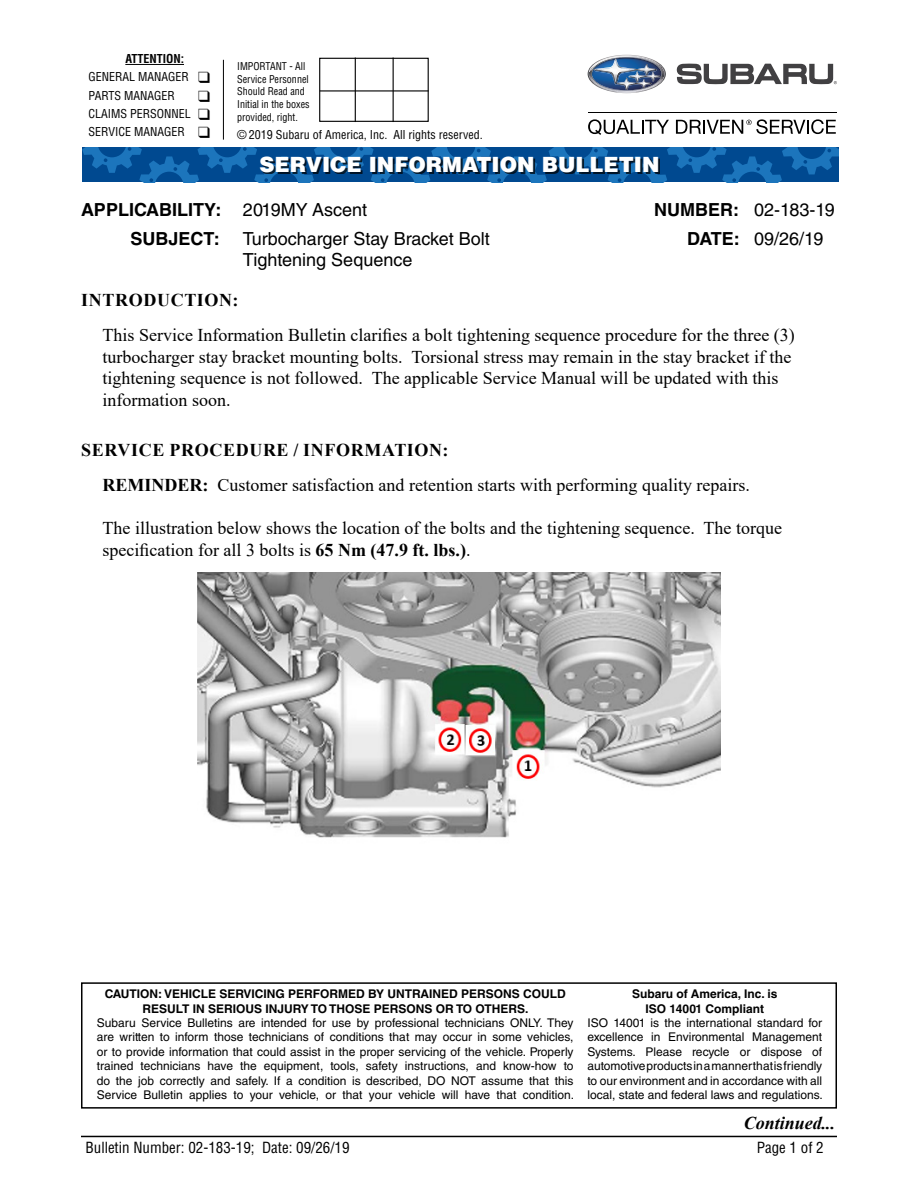
<style>
.page{position:relative;width:918px;height:1188px;background:#fff}
.page>*{position:absolute;margin:0;border:0;box-sizing:border-box;transform-origin:0 0}
.t1{font:900 21px "Helvetica LT Std";color:#fff}
.t2{font:18px/21.6px "Times New Roman";color:#000}
.t3{font:18px/28.3px "Helvetica LT Std";color:#000}
.t4{font:700 18px/28.3px "Helvetica LT Std";color:#000}
.t5{font:700 18px "Times New Roman";letter-spacing:.035em;color:#000}
.t6{font:italic 700 18px "Times New Roman";color:#000}
.t7{font:condensed 15px "Helvetica LT Std";color:#000}
.t8{font:12px/14.4px "Helvetica LT Std";color:#000;text-align:justify}
.t9{font:700 12px/14.4px "Helvetica LT Std";color:#000;text-align:center}
.t10{font:condensed 12px/18.1px "Helvetica LT Std";color:#000}
.t11{font:condensed 10.5px/12.6px "Helvetica LT Std";color:#000;scale:.96 1}
.s1{font-weight:700}
.s2{font-weight:400}
</style>
<div class="page">
<hr style="left:81px;top:1136px;width:756px;height:1px;background:#000">
<div style="left:81px;top:982px;width:756px;height:127px;border:2px solid #000"></div>
<img style="left:198px;top:573px;width:522px;height:265px">
<svg style="left:82px;top:147px;width:757px;height:35px;background:#08569d"></svg>
<div style="left:261px;top:158px;width:399px;height:16px;background:#000;opacity:.75"></div>
<div style="left:319px;top:58px;width:110px;height:64px;border:1px solid #000"></div>
<hr style="left:355px;top:58px;width:1px;height:64px;background:#000">
<hr style="left:393px;top:58px;width:1px;height:64px;background:#000">
<hr style="left:320px;top:90px;width:109px;height:2px;background:#000">
<hr style="left:125px;top:64px;width:59px;height:1px;background:#000">
<hr style="left:223px;top:60px;width:1px;height:80px;background:#000">
<svg style="left:588px;top:55px;width:78px;height:38px"></svg>
<svg style="left:677px;top:64px;width:160px;height:20px"></svg>
<hr style="left:588px;top:112px;width:249px;height:1px;background:#000">
<svg style="left:588px;top:119px;width:81px;height:16px"></svg>
<svg style="left:676px;top:119px;width:160px;height:15px"></svg>
<p class="t10" style="left:89px;top:50px;width:123px;text-indent:37px"><span class="s1">ATTENTION:<br></span>GENERAL MANAGER ❑<br>PARTS MANAGER</p>
<p class="t10" style="left:89px;top:104px;width:123px">CLAIMS PERSONNEL ❑<br>SERVICE MANAGER ❑</p>
<p class="t11" style="left:237px;top:60px;width:77px">IMPORTANT - All<br>Service Personnel<br>Should Read and<br>Initial in the boxes provided, right.</p>
<p class="t10" style="left:237px;top:126px;width:247px">© 2019 Subaru of America, Inc. All rights reserved.</p>
<h1 class="t1" style="left:259px;top:151px;width:402px">SERVICE INFORMATION BULLETIN</h1>
<h2 class="t4" style="left:130px;top:196px;width:238px;text-indent:-49px">APPLICABILITY: <span class="s2">2019MY Ascent<br></span>SUBJECT:</h2>
<h2 class="t3" style="left:243px;top:228px;width:248px;line-height:21.6px">Turbocharger Stay Bracket Bolt<br>Tightening Sequence</h2>
<h2 class="t3" style="left:687px;top:196px;width:149px;text-indent:-33px"><span class="s1">NUMBER:</span> 02-183-19<br><span class="s1">DATE:</span> 09/26/19</h2>
<h2 class="t5" style="left:81px;top:287px;width:159px">INTRODUCTION:</h2>
<p class="t2" style="left:103px;top:324px;width:694px">This Service Information Bulletin clarifies a bolt tightening sequence procedure for the three (3) turbocharger stay bracket mounting bolts. Torsional stress may remain in the stay bracket if the tightening sequence is not followed. The applicable Service Manual will be updated with this information soon.</p>
<h2 class="t2" style="left:103px;top:432px;width:649px;line-height:35.1px;text-indent:-21px"><span class="s1">SERVICE PROCEDURE / INFORMATION:<br>REMINDER:</span> Customer satisfaction and retention starts with performing quality repairs.</h2>
<h2 class="t2" style="left:103px;top:517px;width:681px">The illustration below shows the location of the bolts and the tightening sequence. The torque specification for all 3 bolts is <span class="s1">65 Nm (47.9 ft. lbs.)</span>.</h2>
<p class="t9" style="left:105px;top:987px;width:463px">CAUTION: VEHICLE SERVICING PERFORMED BY UNTRAINED PERSONS COULD<br>RESULT IN SERIOUS INJURY TO THOSE PERSONS OR TO OTHERS.</p>
<p class="t8" style="left:97px;top:1016px;width:479px">Subaru Service Bulletins are intended for use by professional technicians ONLY. They are written to inform those technicians of conditions that may occur in some vehicles, or to provide information that could assist in the proper servicing of the vehicle. Properly trained technicians have the equipment, tools, safety instructions, and know-how to do the job correctly and safely. If a condition is described, DO NOT assume that this Service Bulletin applies to your vehicle, or that your vehicle will have that condition.</p>
<p class="t9" style="left:632px;top:987px;width:147px">Subaru of America, Inc. is<br>ISO 14001 Compliant</p>
<p class="t8" style="left:588px;top:1016px;width:237px">ISO 14001 is the international standard for excellence in Environmental Management Systems. Please recycle or dispose of automotive products in a manner that is friendly to our environment and in accordance with all local, state and federal laws and regulations.</p>
<h2 class="t6" style="left:744px;top:1111px;width:93px">Continued...</h2>
<p class="t7" style="left:86px;top:1138px;width:266px">Bulletin Number: 02-183-19; Date: 09/26/19</p>
<p class="t7" style="left:757px;top:1138px;width:69px">Page 1 of 2</p>
</div>
